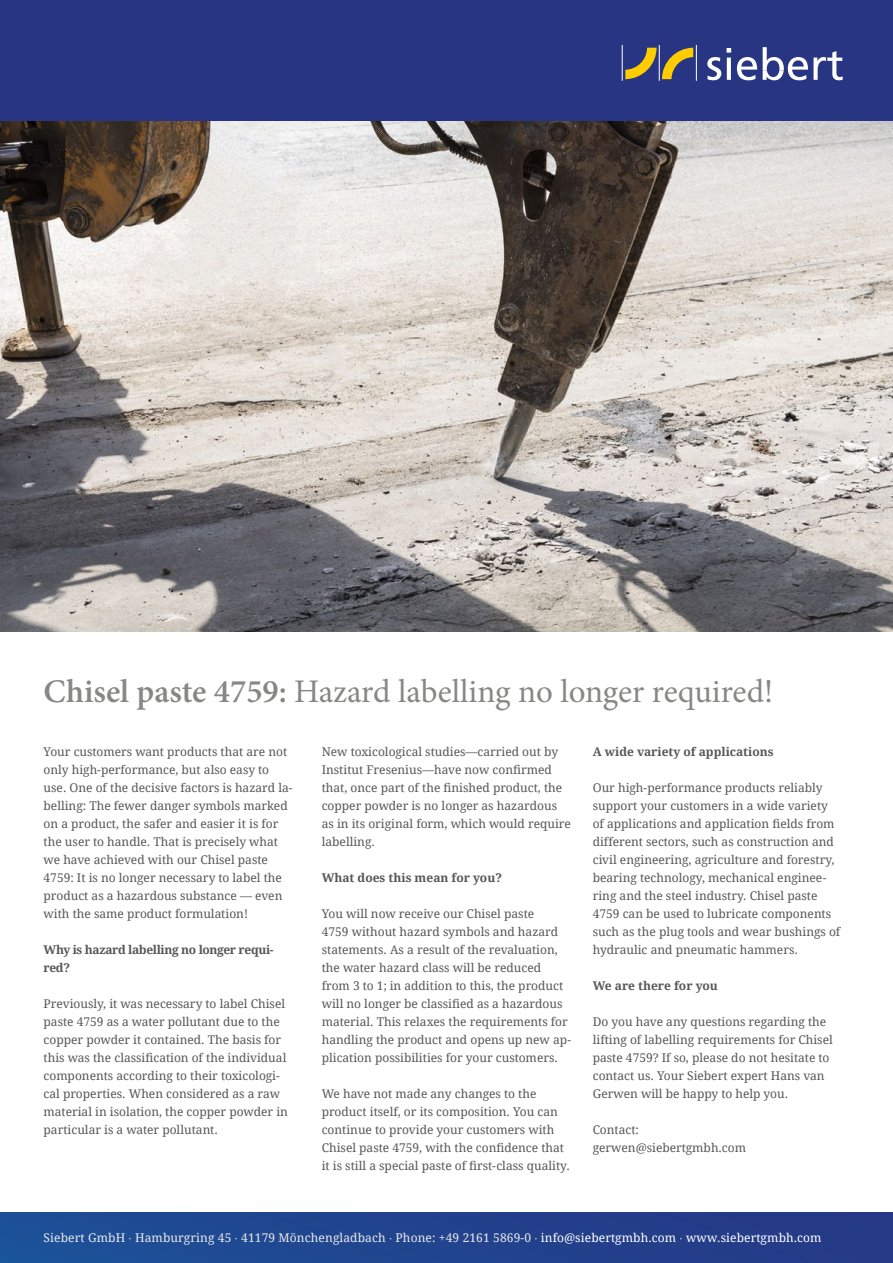
<style>
.page{position:relative;width:893px;height:1263px;background:#fff}
.page>*{position:absolute;margin:0;border:0;box-sizing:border-box;transform-origin:0 0}
.t1{font:33px "Minion Pro";color:#878786}
.t2{font:12px/18px "Droid Serif";color:#575756}
.t3{font:12px "Droid Serif";letter-spacing:.01em;color:#e9e9e9}
.t4{font:700 12px "Droid Serif";color:#575756}
.t5{font:700 12px/18px "Droid Serif";letter-spacing:-.03em;color:#575756}
.s1{font-weight:600}
.s2{font-family:"Colaborate"}
.s3{color:#fff}
</style>
<div class="page">
<div style="left:0;top:0;width:893px;height:123px;background:#283583"></div>
<hr style="left:696px;top:45px;width:1px;height:36px;background:#fff">
<hr style="left:659px;top:45px;width:1px;height:36px;background:#fff">
<hr style="left:622px;top:45px;width:1px;height:36px;background:#fff">
<svg style="left:707px;top:48px;width:24px;height:32px"></svg>
<svg style="left:737px;top:57px;width:20px;height:23px"></svg>
<svg style="left:763px;top:47px;width:80px;height:33px"></svg>
<svg style="left:625px;top:48px;width:68px;height:31px"></svg>
<div style="left:0;top:1213px;width:893px;height:50px;background:linear-gradient(to right,#1c5097,#263885)"></div>
<img style="left:0;top:121px;width:893px;height:510px">
<h1 class="t1" style="left:44px;top:679px;width:731px"><span class="s1">Chisel paste 4759:</span> Hazard labelling no longer required!</h1>
<p class="t2" style="left:44px;top:744px;width:250px">Your customers want products that are not only high-performance, but also easy to use. One of the decisive factors is hazard la&shy;belling: The fewer danger symbols marked on a product, the safer and easier it is for the user to handle. That is precisely what we have achieved with our Chisel paste 4759: It is no longer necessary to label the product as a hazardous substance — even with the same product formulation!</p>
<p class="t5" style="left:44px;top:942px;width:232px">Why is hazard labelling no longer requi&shy;red?</p>
<p class="t2" style="left:44px;top:996px;width:246px">Previously, it was necessary to label Chisel paste 4759 as a water pollutant due to the copper powder it contained. The basis for this was the classification of the individual components according to their toxicologi&shy;cal properties. When considered as a raw material in isolation, the copper powder in particular is a water pollutant.</p>
<p class="t2" style="left:322px;top:744px;width:251px">New toxicological studies—carried out by Institut Fresenius—have now confirmed that, once part of the finished product, the copper powder is no longer as hazardous as in its original form, which would require labelling.</p>
<p class="t4" style="left:322px;top:873px;width:182px">What does this mean for you?</p>
<p class="t2" style="left:322px;top:906px;width:251px">You will now receive our Chisel paste<br>4759 without hazard symbols and hazard statements. As a result of the revaluation, the water hazard class will be reduced from 3 to 1; in addition to this, the product will no longer be classified as a hazardous material. This relaxes the requirements for handling the product and opens up new ap&shy;plication possibilities for your customers.</p>
<p class="t2" style="left:322px;top:1086px;width:250px">We have not made any changes to the product itself, or its composition. You can continue to provide your customers with Chisel paste 4759, with the confidence that it is still a special paste of first-class quality.</p>
<p class="t4" style="left:593px;top:747px;width:182px">A wide variety of applications</p>
<p class="t2" style="left:593px;top:780px;width:249px">Our high-performance products reliably support your customers in a wide variety of applications and application fields from different sectors, such as construction and civil engineering, agriculture and forestry, bearing technology, mechanical enginee&shy;ring and the steel industry. Chisel paste 4759 can be used to lubricate components such as the plug tools and wear bushings of hydraulic and pneumatic hammers.</p>
<p class="t4" style="left:593px;top:981px;width:127px">We are there for you</p>
<p class="t2" style="left:593px;top:1014px;width:242px">Do you have any questions regarding the lifting of labelling requirements for Chisel paste 4759? If so, please do not hesitate to contact us. Your Siebert expert Hans van Gerwen will be happy to help you.</p>
<p class="t2" style="left:593px;top:1122px;width:155px">Contact: gerwen@siebertgmbh.com</p>
<p class="t3" style="left:44px;top:1233px;width:779px">Siebert GmbH <span class="s2">·</span> Hamburgring 45 <span class="s2">·</span> 41179 Mönchengladbach <span class="s2">·</span> Phone: +49 2161 5869-0 <span class="s2">·</span> <span class="s3">info@siebertgmbh.com</span> <span class="s2">·</span> <span class="s3">www.siebertgmbh.com</span></p>
</div>
